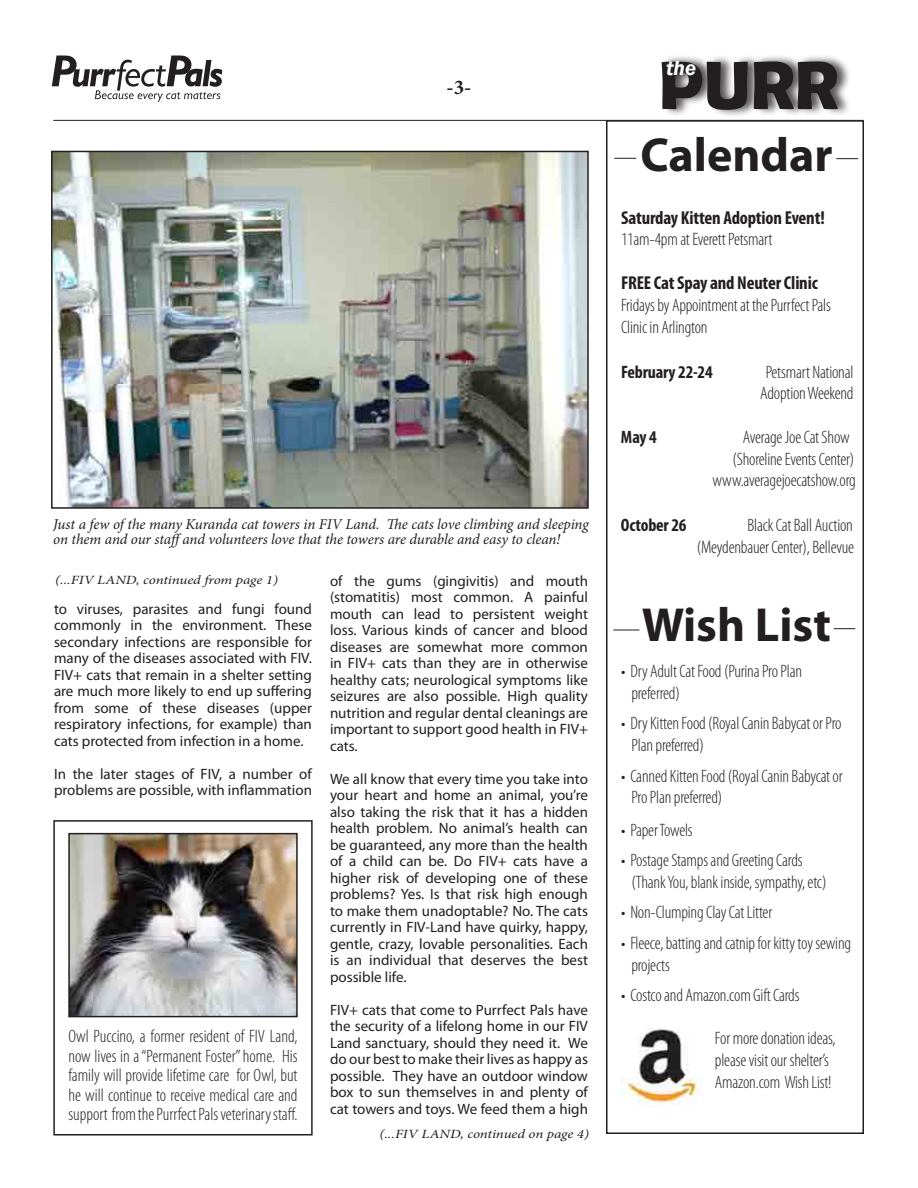
<style>
.page{position:relative;width:918px;height:1188px;background:#fff}
.page>*{position:absolute;margin:0;border:0;box-sizing:border-box;transform-origin:0 0}
.t1{font:700 69px "Berlin Sans FB Demi";color:#231f20}
.t2{font:700 48px "Myriad Pro";color:#231f20}
.t3{font:italic 600 21px "Franklin Gothic";color:#fff}
.t4{font:700 21px "Minion Pro";color:#231f20}
.t5{font:700 condensed 18.75px "Myriad Pro";letter-spacing:-.01em;color:#231f20}
.t6{font:300 condensed 18px/21.6px "Myriad Pro";letter-spacing:-.01em;color:#231f20}
.t7{font:700 condensed 18px "Myriad Pro";letter-spacing:-.01em;color:#231f20}
.t8{font:15px/16.5px "Myriad Pro";color:#231f20;text-align:justify}
.t9{font:italic 15px/15px "Minion Pro";letter-spacing:-.01em;color:#231f20}
.t10{font:italic 12.6px "Minion Pro";letter-spacing:-.005em;color:#231f20;scale:1.19 1}
</style>
<div class="page">
<hr style="left:53px;top:120px;width:810px;height:1px;background:#231f20">
<svg style="left:52px;top:56px;width:170px;height:46px"></svg>
<div style="left:606px;top:120px;width:258px;height:1014px;border:2px solid #231f20"></div>
<svg style="left:614px;top:158px;width:22px;height:1px"></svg>
<svg style="left:836px;top:158px;width:22px;height:1px"></svg>
<svg style="left:613px;top:630px;width:26px;height:1px"></svg>
<img style="left:621px;top:1028px;width:80px;height:79px">
<div style="left:661px;top:54px;width:191px;height:64px;background:#231f20;opacity:.75"></div>
<div style="left:662px;top:57px;width:44px;height:29px;background:#231f20;opacity:.75"></div>
<img style="left:54px;top:154px;width:532px;height:352px">
<div style="left:51px;top:151px;width:538px;height:358px;border:2px solid #231f20"></div>
<svg style="left:834px;top:628px;width:21px;height:1px"></svg>
<div style="left:53px;top:820px;width:260px;height:316px;border:2px solid #231f20"></div>
<img style="left:71px;top:836px;width:224px;height:178px">
<div style="left:68px;top:833px;width:230px;height:184px;border:2px solid #231f20"></div>
<h3 class="t4" style="left:447px;top:73px;width:26px">-3-</h3>
<p class="t9" style="left:53px;top:517px;width:537px">Just a few of the many Kuranda cat towers in FIV Land. The cats love climbing and sleeping on them and our staffand volunteers love that the towers are durable and easy to clean!</p>
<p class="t10" style="left:55px;top:571px;width:189px">(...FIV LAND, continued from page 1)</p>
<p class="t8" style="left:54px;top:600px;width:260px">to viruses, parasites and fungi found commonly in the environment. These secondary infections are responsible for many of the diseases associated with FIV.<br>FIV+ cats that remain in a shelter setting are much more likely to end up suffering from some of these diseases (upper respiratory infections, for example) than cats protected from infection in a home.</p>
<p class="t8" style="left:54px;top:765px;width:260px">In the later stages of FIV, a number of problems are possible, with inflammation</p>
<p class="t6" style="left:68px;top:1026px;width:231px;line-height:19.5px;text-align:justify">Owl Puccino, a former resident of FIV Land, now lives in a “Permanent Foster” home. His family will provide lifetime care for Owl, but he will continue to receive medical care and support from the Purrfect Pals veterinary staff.</p>
<p class="t8" style="left:330px;top:572px;width:260px">of the gums (gingivitis) and mouth (stomatitis) most common. A painful mouth can lead to persistent weight loss. Various kinds of cancer and blood diseases are somewhat more common in FIV+ cats than they are in otherwise healthy cats; neurological symptoms like seizures are also possible. High quality nutrition and regular dental cleanings are important to support good health in FIV+ cats.</p>
<p class="t8" style="left:330px;top:770px;width:260px">We all know that every time you take into your heart and home an animal, you’re also taking the risk that it has a hidden health problem. No animal’s health can be guaranteed, any more than the health of a child can be. Do FIV+ cats have a higher risk of developing one of these problems? Yes. Is that risk high enough to make them unadoptable? No. The cats currently in FIV-Land have quirky, happy, gentle, crazy, lovable personalities. Each is an individual that deserves the best possible life.</p>
<p class="t8" style="left:330px;top:1001px;width:260px">FIV+ cats that come to Purrfect Pals have the security of a lifelong home in our FIV Land sanctuary, should they need it. We do our best to make their lives as happy as possible. They have an outdoor window box to sun themselves in and plenty of cat towers and toys. We feed them a high</p>
<p class="t10" style="left:379px;top:1125px;width:178px">(...FIV LAND, continued on page 4)</p>
<h3 class="t3" style="left:666px;top:54px;width:32px">the</h3>
<h1 class="t1" style="left:659px;top:45px;width:181px">PURR</h1>
<h2 class="t2" style="left:640px;top:124px;width:194px">Calendar</h2>
<p class="t5" style="left:621px;top:206px;width:205px">Saturday Kitten Adoption Event!</p>
<p class="t6" style="left:621px;top:228px;width:153px">11am-4pm at Everett Petsmart</p>
<p class="t5" style="left:621px;top:271px;width:198px">FREE Cat Spay and Neuter Clinic</p>
<p class="t6" style="left:621px;top:294px;width:211px">Fridays by Appointment at the Purrfect Pals<br>Clinic in Arlington</p>
<p class="t7" style="left:621px;top:360px;width:93px">February 22-24</p>
<p class="t6" style="left:760px;top:361px;width:95px;text-align:center">Petsmart National<br>Adoption Weekend</p>
<p class="t7" style="left:621px;top:426px;width:37px">May 4</p>
<p class="t6" style="left:743px;top:426px;width:108px">Average Joe Cat Show</p>
<p class="t6" style="left:732px;top:448px;width:123px">(Shoreline Events Center)</p>
<p class="t6" style="left:713px;top:470px;width:145px">www.averagejoecatshow.org</p>
<p class="t7" style="left:621px;top:514px;width:67px">October 26</p>
<p class="t6" style="left:697px;top:515px;width:159px;text-align:right">Black Cat Ball Auction (Meydenbauer Center), Bellevue</p>
<h2 class="t2" style="left:642px;top:593px;width:191px">Wish List</h2>
<p class="t6" style="left:631px;top:660px;width:172px;text-indent:-10px">• Dry Adult Cat Food (Purina Pro Plan preferred)</p>
<p class="t6" style="left:631px;top:713px;width:212px;text-indent:-10px">• Dry Kitten Food (Royal Canin Babycat or Pro<br>Plan preferred)</p>
<p class="t6" style="left:631px;top:765px;width:213px;text-indent:-10px">• Canned Kitten Food (Royal Canin Babycat or<br>Pro Plan preferred)</p>
<p class="t6" style="left:621px;top:819px;width:73px">• Paper Towels</p>
<p class="t6" style="left:631px;top:849px;width:197px;text-indent:-10px">• Postage Stamps and Greeting Cards (Thank You, blank inside, sympathy, etc)</p>
<p class="t6" style="left:621px;top:902px;width:153px">• Non-Clumping Clay Cat Litter</p>
<p class="t6" style="left:631px;top:932px;width:221px;text-indent:-10px">• Fleece, batting and catnip for kitty toy sewing projects</p>
<p class="t6" style="left:621px;top:984px;width:180px">• Costco and Amazon.com Gift Cards</p>
<p class="t6" style="left:715px;top:1028px;width:122px">For more donation ideas, please visit our shelter’s<br>Amazon.com Wish List!</p>
</div>
